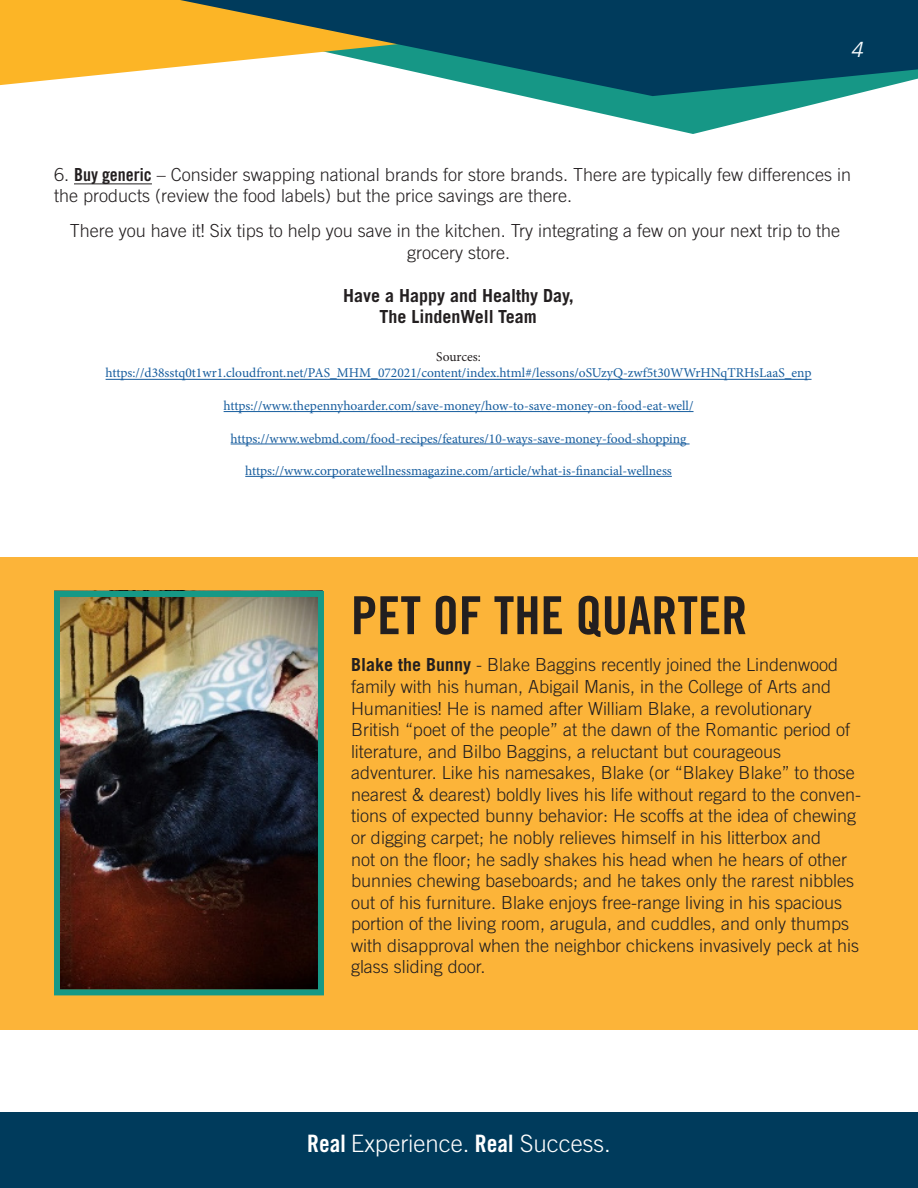
<style>
.page{position:relative;width:918px;height:1188px;background:#fff}
.page>*{position:absolute;margin:0;border:0;box-sizing:border-box;transform-origin:0 0}
.t1{font:52.5px "Trade Gothic Bold Cond Twenty";color:#231f20}
.t2{font:300 24px "Trade Gothic";color:#fff}
.t3{font:italic 21px "Trade Gothic";color:#f9fcfe}
.t4{font:300 18px/21.6px "Trade Gothic";color:#231f20}
.t5{font:700 18px/21.6px "Trade Gothic";color:#231f20;text-align:center}
.t6{font:13.5px/16.2px "Minion Pro";color:#175d9e;text-align:center}
.s1{font-family:"Trade Gothic Bold Cond Twenty";font-weight:400}
.s2{color:#231f20}
.s3{font-weight:700}
</style>
<div class="page">
<div style="left:0;top:1112px;width:918px;height:76px;background:#003b5c"></div>
<svg style="left:523px;top:96px;width:324px;height:38px"></svg>
<svg style="left:0;top:0;width:180px;height:85px;background:#fcbc3d"></svg>
<svg style="left:180px;top:0;width:738px;height:96px;background:#416f73"></svg>
<div style="left:0;top:557px;width:918px;height:472px;background:#fcb439"></div>
<hr style="left:224px;top:411px;width:470px;height:1px;background:#175d9e">
<hr style="left:231px;top:444px;width:459px;height:1px;background:#175d9e">
<hr style="left:245px;top:476px;width:427px;height:1px;background:#175d9e">
<img style="left:61px;top:598px;width:256px;height:390px">
<div style="left:54px;top:591px;width:270px;height:404px;border:6px solid #169986"></div>
<hr style="left:74px;top:183px;width:78px;height:1px;background:#231f20">
<hr style="left:106px;top:379px;width:706px;height:1px;background:#175d9e">
<p class="t3" style="left:850px;top:37px;width:14px">4</p>
<p class="t4" style="left:54px;top:164px;width:799px;line-height:21.1px">6. <span class="s1">Buy generic</span> – Consider swapping national brands for store brands. There are typically few differences in the products (review the food labels) but the price savings are there.</p>
<p class="t4" style="left:70px;top:220px;width:772px;text-align:center">There you have it! Six tips to help you save in the kitchen. Try integrating a few on your next trip to the grocery store.</p>
<p class="t5" style="left:343px;top:284px;width:232px">Have a Happy and Healthy Day,<br>The LindenWell Team</p>
<p class="t6" style="left:106px;top:349px;width:707px"><span class="s2">Sources: </span>https://d38sstq0t1wr1.cloudfront.net/PAS_MHM_072021/content/index.html#/lessons/oSUzyQ-zwf5t30WWrHNqTRHsLaaS_enp</p>
<p class="t6" style="left:224px;top:398px;width:471px">https://www.thepennyhoarder.com/save-money/how-to-save-money-on-food-eat-well/</p>
<p class="t6" style="left:231px;top:430px;width:457px">https://www.webmd.com/food-recipes/features/10-ways-save-money-food-shopping</p>
<p class="t6" style="left:245px;top:463px;width:428px">https://www.corporatewellnessmagazine.com/article/what-is-financial-wellness</p>
<p class="t1" style="left:351px;top:584px;width:398px">PET OF THE QUARTER</p>
<p class="t4" style="left:351px;top:654px;width:512px"><span class="s3">Blake the Bunny</span> - Blake Baggins recently joined the Lindenwood family with his human, Abigail Manis, in the College of Arts and Humanities! He is named after William Blake, a revolutionary British “poet of the people” at the dawn of the Romantic period of literature, and Bilbo Baggins, a reluctant but courageous adventurer. Like his namesakes, Blake (or “Blakey Blake” to those nearest &amp; dearest) boldly lives his life without regard to the conven&shy;tions of expected bunny behavior: He scoffs at the idea of chewing or digging carpet; he nobly relieves himself in his litterbox and<br>not on the floor; he sadly shakes his head when he hears of other bunnies chewing baseboards; and he takes only the rarest nibbles out of his furniture. Blake enjoys free-range living in his spacious portion of the living room, arugula, and cuddles, and only thumps with disapproval when the neighbor chickens invasively peck at his glass sliding door.</p>
<h2 class="t2" style="left:307px;top:1129px;width:305px"><span class="s1">Real</span> Experience. <span class="s1">Real</span> Success.</h2>
</div>
